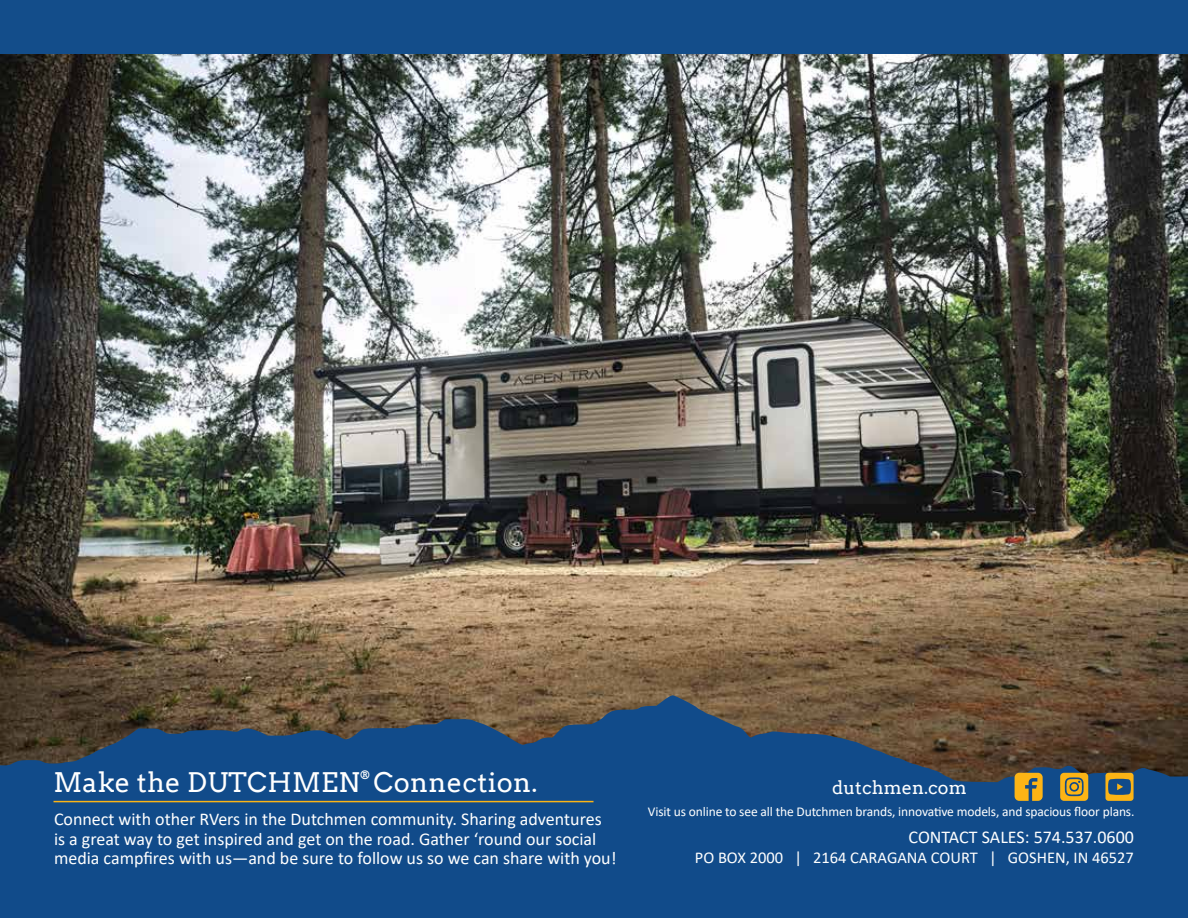
<style>
.page{position:relative;width:1188px;height:918px;background:#fff}
.page>*{position:absolute;margin:0;border:0;box-sizing:border-box;transform-origin:0 0}
.t1{font:27px "Arvo";letter-spacing:.01em;color:#fff}
.t2{font:18px/19.5px "Calibri";color:#fff}
.t3{font:18px "Arvo";color:#fff}
.t4{font:16.5px "Calibri";color:#fff}
.t5{font:13.5px "Calibri";letter-spacing:-.01em;color:#fff}
.t6{font:10.5px "Arvo";color:#fff}
</style>
<div class="page">
<img style="left:0;top:54px;width:1188px;height:641px">
<div style="left:0;top:0;width:1188px;height:54px;background:#134d8a"></div>
<svg style="left:0;top:695px;width:1188px;height:223px;background:#224b77"></svg>
<hr style="left:54px;top:801px;width:540px;height:1px;background:#fcb415">
<svg style="left:1060px;top:773px;width:28px;height:28px"></svg>
<svg style="left:1105px;top:773px;width:29px;height:28px"></svg>
<svg style="left:1015px;top:773px;width:28px;height:28px"></svg>
<h1 class="t1" style="left:54px;top:767px;width:308px">Make the DUTCHMEN</h1>
<p class="t6" style="left:360px;top:769px;width:11px">®</p>
<h1 class="t1" style="left:374px;top:767px;width:165px">Connection.</h1>
<p class="t2" style="left:54px;top:809px;width:564px">Connect with other RVers in the Dutchmen community. Sharing adventures is a great way to get inspired and get on the road. Gather ‘round our social media campfires with us—and be sure to follow us so we can share with you!</p>
<p class="t3" style="left:832px;top:776px;width:136px">dutchmen.com</p>
<p class="t5" style="left:648px;top:802px;width:488px">Visit us online to see all the Dutchmen brands, innovative models, and spacious floor plans.</p>
<p class="t2" style="left:909px;top:827px;width:227px">CONTACT SALES: 574.537.0600</p>
<p class="t4" style="left:695px;top:846px;width:441px">PO BOX 2000 | 2164 CARAGANA COURT | GOSHEN, IN 46527</p>
</div>
